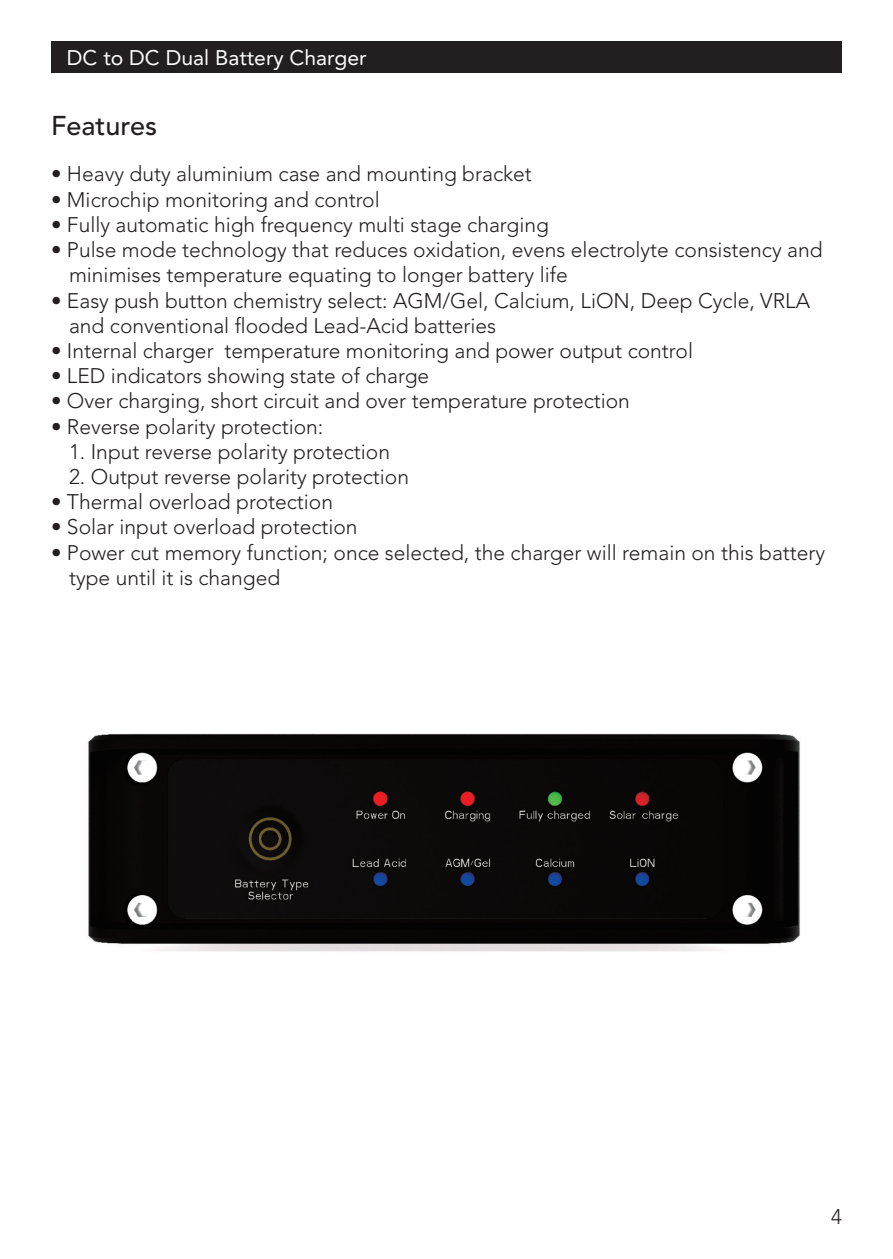
<style>
.page{position:relative;width:893px;height:1259px;background:#fff}
.page>*{position:absolute;margin:0;border:0;box-sizing:border-box;transform-origin:0 0}
.t1{font:500 27px "Avenir LT Std";color:#231f20}
.t2{font:300 21px/25.2px "Avenir LT Std";color:#231f20}
.t3{font:21px "Avenir LT Std";color:#fff}
</style>
<div class="page">
<div style="left:51px;top:42px;width:791px;height:31px;background:#231f20"></div>
<img style="left:88px;top:733px;width:712px;height:219px">
<p class="t3" style="left:67px;top:46px;width:301px">DC to DC Dual Battery Charger</p>
<p class="t1" style="left:51px;top:110px;width:108px">Features</p>
<p class="t2" style="left:51px;top:162px;width:482px">• Heavy duty aluminium case and mounting bracket</p>
<p class="t2" style="left:51px;top:187px;width:330px">• Microchip monitoring and control</p>
<p class="t2" style="left:51px;top:212px;width:499px">• Fully automatic high frequency multi stage charging</p>
<p class="t2" style="left:69px;top:237px;width:755px;text-indent:-18px">• Pulse mode technology that reduces oxidation, evens electrolyte consistency and minimises temperature equating to longer battery life</p>
<p class="t2" style="left:69px;top:288px;width:743px;text-indent:-18px">• Easy push button chemistry select: AGM/Gel, Calcium, LiON, Deep Cycle, VRLA and conventional flooded Lead-Acid batteries</p>
<p class="t2" style="left:51px;top:338px;width:644px">• Internal charger temperature monitoring and power output control</p>
<p class="t2" style="left:51px;top:363px;width:380px">• LED indicators showing state of charge</p>
<p class="t2" style="left:51px;top:388px;width:580px">• Over charging, short circuit and over temperature protection</p>
<p class="t2" style="left:51px;top:414px;width:274px">• Reverse polarity protection:</p>
<p class="t2" style="left:69px;top:439px;width:323px">1. Input reverse polarity protection</p>
<p class="t2" style="left:69px;top:464px;width:342px">2. Output reverse polarity protection</p>
<p class="t2" style="left:51px;top:489px;width:284px">• Thermal overload protection</p>
<p class="t2" style="left:51px;top:514px;width:308px">• Solar input overload protection</p>
<p class="t2" style="left:69px;top:540px;width:758px;text-indent:-18px">• Power cut memory function; once selected, the charger will remain on this battery type until it is changed</p>
<p class="t2" style="left:831px;top:1204px;width:12px">4</p>
</div>
